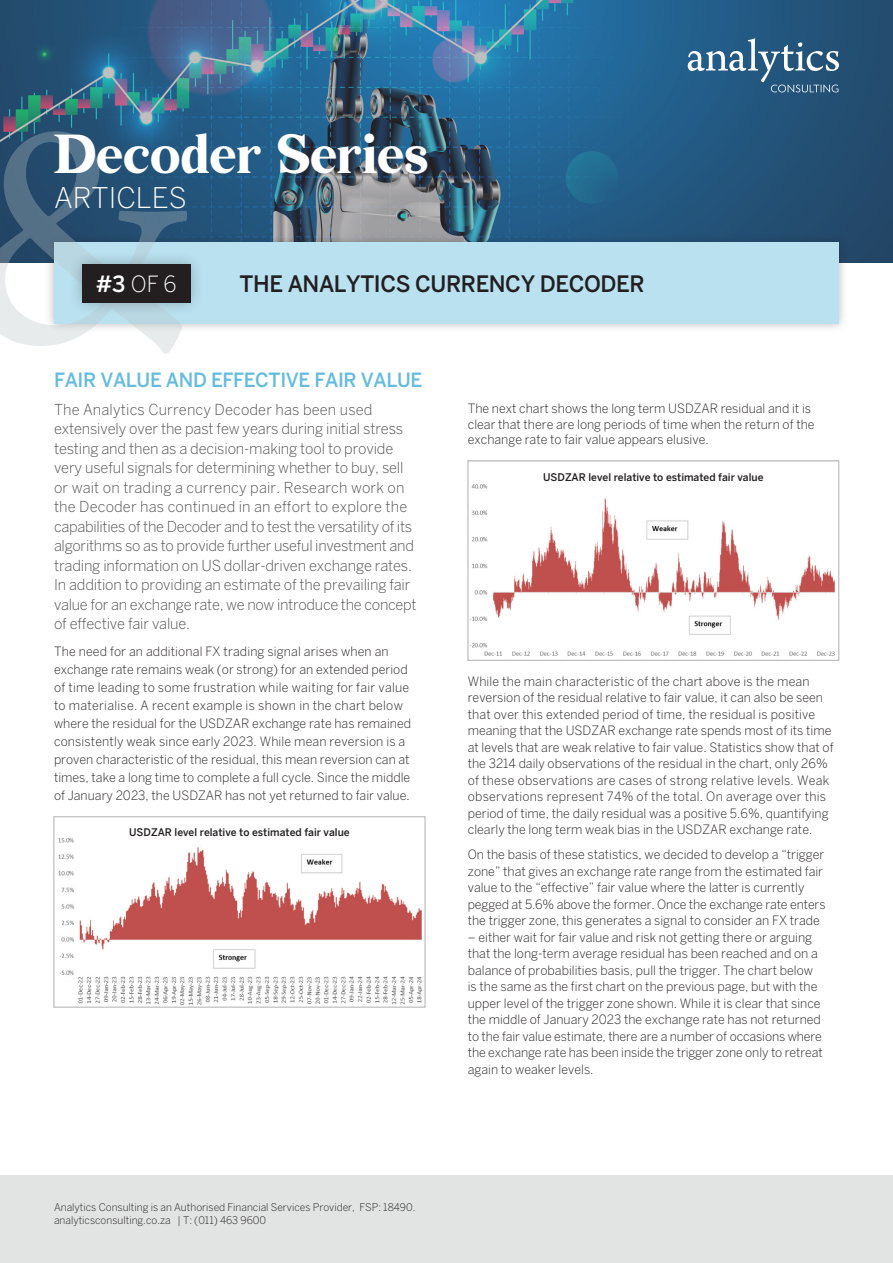
<style>
.page{position:relative;width:893px;height:1263px;background:#fff}
.page>*{position:absolute;margin:0;border:0;box-sizing:border-box;transform-origin:0 0}
.t1{font:48px "Bohemian Soul";color:#fff}
.t2{font:300 28.35px "Benton Sans";color:#fff}
.Paragraph_Style_1{font:500 22.5px "Benton Sans";letter-spacing:-.02em;color:#231f20}
.Paragraph_Style_1-2{font:300 22.2px "Benton Sans";color:#fff}
.Paragraph_Style_1-3{font:500 19.5px "Benton Sans";letter-spacing:-.02em;color:#64bcdf}
.Paragraph_Style_1-4{font:300 15px/19.5px "Benton Sans";letter-spacing:-.01em;color:#4f4f4f}
.Paragraph_Style_1-5{font:300 12.75px/16.5px "Benton Sans";color:#231f20}
.Paragraph_Style_1-6{font:300 10.5px "Benton Sans";color:#231f20}
.Paragraph_Style_1-7{font:500 10.5px "Benton Sans";color:#231f20}
.s1{font-weight:500}
</style>
<div class="page">
<img style="left:58px;top:838px;width:365px;height:167px">
<div style="left:54px;top:816px;width:371px;height:191px;border:1px solid #b0b0b0"></div>
<div style="left:0;top:1176px;width:893px;height:87px;background:#e2e3e3"></div>
<img style="left:0;top:0;width:893px;height:263px">
<svg style="left:688px;top:38px;width:151px;height:54px;background:#477395"></svg>
<div style="left:45px;top:233px;width:803px;height:100px;background:#231f20;opacity:.3"></div>
<div style="left:54px;top:242px;width:785px;height:82px;background:#b9e1f0"></div>
<div style="left:121px;top:819px;width:237px;height:25px;background:#fff"></div>
<svg style="left:0;top:131px;width:187px;height:223px"></svg>
<div style="left:68px;top:250px;width:137px;height:66px;background:#231f20;opacity:.3"></div>
<div style="left:82px;top:264px;width:109px;height:38px;background:#231f20"></div>
<img style="left:470px;top:484px;width:365px;height:172px">
<div style="left:468px;top:461px;width:371px;height:199px;border:1px solid #b0b0b0"></div>
<div style="left:535px;top:465px;width:237px;height:25px;background:#fff"></div>
<p class="t1" style="left:54px;top:128px;width:376px">Decoder Series</p>
<p class="t2" style="left:54px;top:180px;width:134px">ARTICLES</p>
<p class="Paragraph_Style_1-2" style="left:96px;top:271px;width:82px"><span class="s1">#3</span> OF 6</p>
<p class="Paragraph_Style_1" style="left:240px;top:270px;width:406px">THE ANALYTICS CURRENCY DECODER</p>
<p class="Paragraph_Style_1-3" style="left:54px;top:368px;width:370px">FAIR VALUE AND EFFECTIVE FAIR VALUE</p>
<p class="Paragraph_Style_1-4" style="left:54px;top:399px;width:364px">The Analytics Currency Decoder has been used extensively over the past few years during initial stress testing and then as a decision-making tool to provide very useful signals for determining whether to buy, sell or wait on trading a currency pair. Research work on the Decoder has continued in an effort to explore the capabilities of the Decoder and to test the versatility of its algorithms so as to provide further useful investment and trading information on US dollar-driven exchange rates.<br>In addition to providing an estimate of the prevailing fair value for an exchange rate, we now introduce the concept of effective fair value.</p>
<p class="Paragraph_Style_1-5" style="left:54px;top:642px;width:359px;line-height:18px">The need for an additional FX trading signal arises when an exchange rate remains weak (or strong) for an extended period of time leading to some frustration while waiting for fair value to materialise. A recent example is shown in the chart below where the residual for the USDZAR exchange rate has remained consistently weak since early 2023. While mean reversion is a proven characteristic of the residual, this mean reversion can at times, take a long time to complete a full cycle. Since the middle of January 2023, the USDZAR has not yet returned to fair value.</p>
<p class="Paragraph_Style_1-7" style="left:129px;top:826px;width:222px">USDZAR level relative to estimated fair value</p>
<p class="Paragraph_Style_1-5" style="left:468px;top:401px;width:348px;line-height:15.3px">The next chart shows the long term USDZAR residual and it is clear that there are long periods of time when the return of the exchange rate to fair value appears elusive.</p>
<p class="Paragraph_Style_1-7" style="left:543px;top:471px;width:222px">USDZAR level relative to estimated fair value</p>
<p class="Paragraph_Style_1-5" style="left:468px;top:672px;width:367px">While the main characteristic of the chart above is the mean reversion of the residual relative to fair value, it can also be seen that over this extended period of time, the residual is positive meaning that the USDZAR exchange rate spends most of its time at levels that are weak relative to fair value. Statistics show that of the 3214 daily observations of the residual in the chart, only 26% of these observations are cases of strong relative levels. Weak observations represent 74% of the total. On average over this period of time, the daily residual was a positive 5.6%, quantifying clearly the long term weak bias in the USDZAR exchange rate.</p>
<p class="Paragraph_Style_1-5" style="left:468px;top:846px;width:359px">On the basis of these statistics, we decided to develop a “trigger zone” that gives an exchange rate range from the estimated fair value to the “effective” fair value where the latter is currently pegged at 5.6% above the former. Once the exchange rate enters the trigger zone, this generates a signal to consider an FX trade</p>
<p class="Paragraph_Style_1-5" style="left:468px;top:928px;width:356px">– either wait for fair value and risk not getting there or arguing that the long-term average residual has been reached and on a balance of probabilities basis, pull the trigger. The chart below is the same as the first chart on the previous page, but with the upper level of the trigger zone shown. While it is clear that since the middle of January 2023 the exchange rate has not returned to the fair value estimate, there are a number of occasions where the exchange rate has been inside the trigger zone only to retreat again to weaker levels.</p>
<p class="Paragraph_Style_1-6" style="left:54px;top:1201px;width:363px">Analytics Consulting is an Authorised Financial Services Provider, FSP: 18490.</p>
<p class="Paragraph_Style_1-6" style="left:54px;top:1214px;width:214px">analyticsconsulting.co.za | T: (011) 463 9600</p>
</div>
